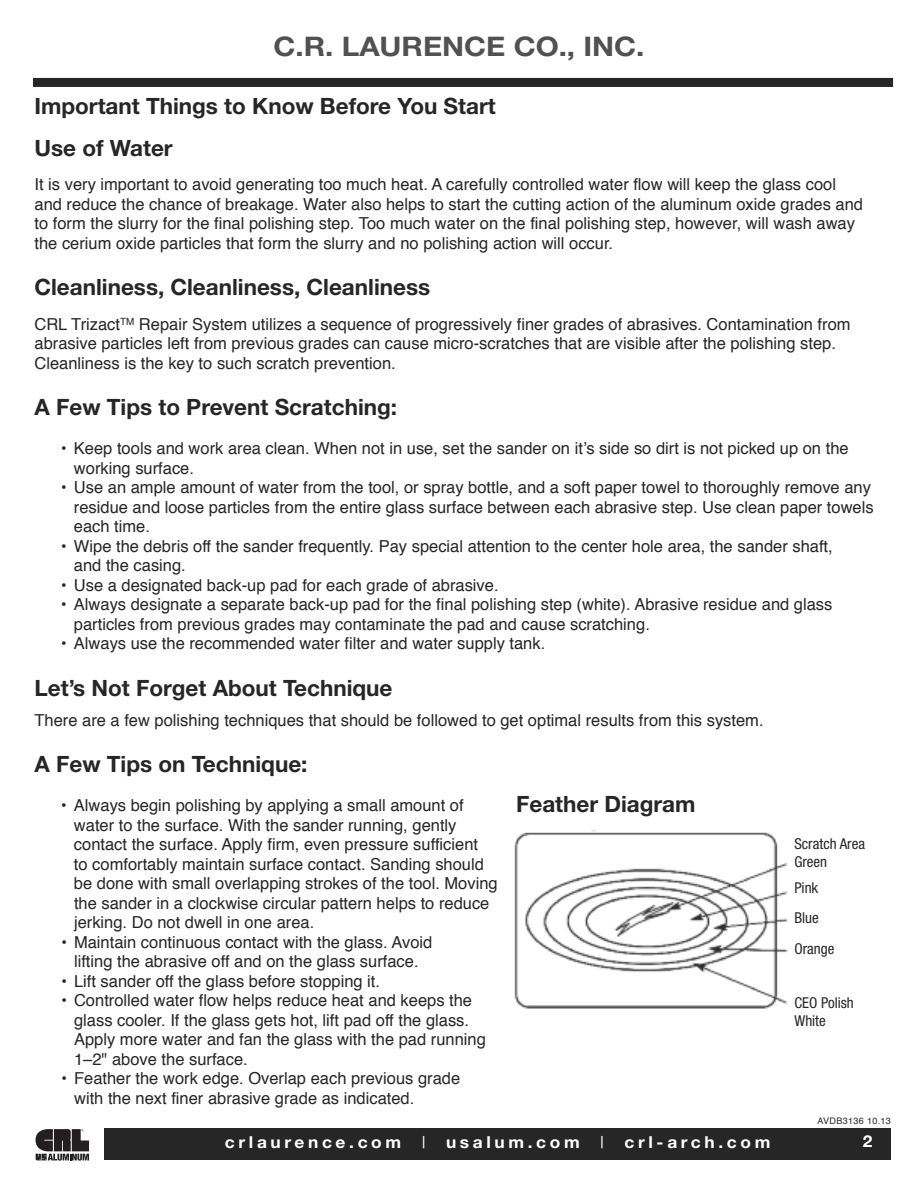
<style>
.page{position:relative;width:918px;height:1188px;background:#fff}
.page>*{position:absolute;margin:0;border:0;box-sizing:border-box;transform-origin:0 0}
.t1{font:700 27px "Helvetica Neue";color:#525152;scale:1.1 1}
.t2{font:700 22.5px/42px "Helvetica Neue";color:#272627}
.t3{font:16.5px/19.5px "Helvetica";color:#272627}
.t4{font:700 16.5px "Helvetica Neue";letter-spacing:.21em;color:#fff;scale:1.05 1}
.t5{font:condensed 15px/18px "Helvetica Neue";color:#272627}
.t6{font:9px "Helvetica";letter-spacing:.04em;color:#272627}
.s1{font-weight:400}
</style>
<div class="page">
<div style="left:33px;top:78px;width:860px;height:9px;background:#272627"></div>
<div style="left:104px;top:1129px;width:787px;height:31px;background:#272627"></div>
<svg style="left:36px;top:1129px;width:53px;height:32px"></svg>
<img style="left:514px;top:831px;width:274px;height:178px">
<h1 class="t1" style="left:274px;top:36px;width:339px">C.R. LAURENCE CO., INC.</h1>
<h2 class="t2" style="left:34px;top:87px;width:463px">Important Things to Know Before You Start<br>Use of Water</h2>
<p class="t3" style="left:34px;top:176px;width:830px">It is very important to avoid generating too much heat. A carefully controlled water flow will keep the glass cool and reduce the chance of breakage. Water also helps to start the cutting action of the aluminum oxide grades and to form the slurry for the final polishing step. Too much water on the final polishing step, however, will wash away the cerium oxide particles that form the slurry and no polishing action will occur.</p>
<h2 class="t2" style="left:34px;top:268px;width:397px">Cleanliness, Cleanliness, Cleanliness</h2>
<p class="t3" style="left:34px;top:315px;width:818px">CRL Trizact<sup>TM</sup> Repair System utilizes a sequence of progressively finer grades of abrasives. Contamination from abrasive particles left from previous grades can cause micro-scratches that are visible after the polishing step.<br>Cleanliness is the key to such scratch prevention.</p>
<h2 class="t2" style="left:34px;top:388px;width:364px">A Few Tips to Prevent Scratching:</h2>
<p class="t3" style="left:74px;top:440px;width:776px;text-indent:-14px">• Keep tools and work area clean. When not in use, set the sander on it’s side so dirt is not picked up on the working surface.</p>
<p class="t3" style="left:74px;top:479px;width:801px;text-indent:-14px">• Use an ample amount of water from the tool, or spray bottle, and a soft paper towel to thoroughly remove any residue and loose particles from the entire glass surface between each abrasive step. Use clean paper towels each time.</p>
<p class="t3" style="left:74px;top:537px;width:760px;text-indent:-14px">• Wipe the debris off the sander frequently. Pay special attention to the center hole area, the sander shaft, and the casing.</p>
<p class="t3" style="left:60px;top:576px;width:440px">• Use a designated back-up pad for each grade of abrasive.</p>
<p class="t3" style="left:74px;top:596px;width:760px;text-indent:-14px">• Always designate a separate back-up pad for the final polishing step (white). Abrasive residue and glass particles from previous grades may contaminate the pad and cause scratching.</p>
<p class="t3" style="left:60px;top:635px;width:487px">• Always use the recommended water filter and water supply tank.</p>
<h2 class="t2" style="left:34px;top:669px;width:360px">Let’s Not Forget About Technique</h2>
<p class="t3" style="left:34px;top:711px;width:731px">There are a few polishing techniques that should be followed to get optimal results from this system.</p>
<h2 class="t2" style="left:34px;top:745px;width:275px">A Few Tips on Technique:</h2>
<p class="t3" style="left:74px;top:797px;width:425px;text-indent:-14px">• Always begin polishing by applying a small amount of water to the surface. With the sander running, gently contact the surface. Apply firm, even pressure sufficient<br>to comfortably maintain surface contact. Sanding should be done with small overlapping strokes of the tool. Moving the sander in a clockwise circular pattern helps to reduce jerking. Do not dwell in one area.</p>
<p class="t3" style="left:60px;top:933px;width:374px;text-align:center">• Maintain continuous contact with the glass. Avoid lifting the abrasive off and on the glass surface.</p>
<p class="t3" style="left:60px;top:972px;width:322px">• Lift sander off the glass before stopping it.</p>
<p class="t3" style="left:74px;top:992px;width:413px;text-indent:-14px">• Controlled water flow helps reduce heat and keeps the glass cooler. If the glass gets hot, lift pad off the glass.<br>Apply more water and fan the glass with the pad running 1–2" above the surface.</p>
<p class="t3" style="left:74px;top:1070px;width:388px;text-indent:-14px">• Feather the work edge. Overlap each previous grade with the next finer abrasive grade as indicated.</p>
<h2 class="t2" style="left:516px;top:785px;width:181px">Feather Diagram</h2>
<p class="t5" style="left:794px;top:836px;width:72px">Scratch Area<br>Green</p>
<p class="t5" style="left:794px;top:880px;width:25px">Pink</p>
<p class="t5" style="left:794px;top:903px;width:41px;line-height:31.7px">Blue<br>Orange</p>
<p class="t5" style="left:794px;top:995px;width:61px">CEO Polish<br>White</p>
<p class="t4" style="left:225px;top:1136px;width:521px">crlaurence.com <span class="s1">|</span> usalum.com <span class="s1">|</span> crl-arch.com</p>
<p class="t6" style="left:817px;top:1117px;width:75px">AVDB3136 10.13</p>
<p class="t4" style="left:863px;top:1136px;width:11px">2</p>
</div>
